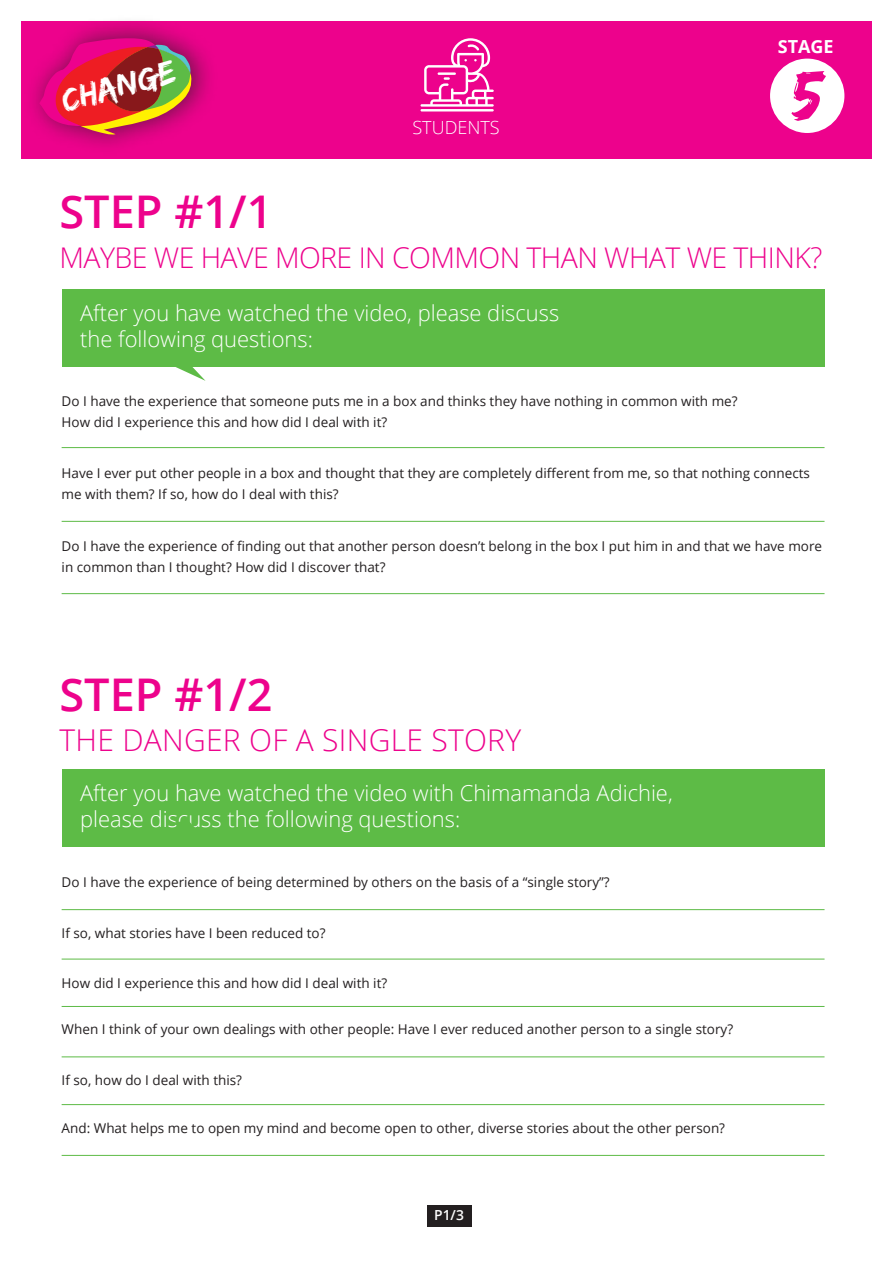
<style>
.page{position:relative;width:893px;height:1263px;background:#fff}
.page>*{position:absolute;margin:0;border:0;box-sizing:border-box;transform-origin:0 0}
.t1{font:71.4px "Edo";color:#ed028c}
.t2{font:600 45px "Open Sans";color:#ed028c}
.t3{font:34.5px "Edo";color:#fff}
.t4{font:300 30px "Open Sans";letter-spacing:.01em;color:#ed028c}
.t5{font:300 28.5px "Open Sans";letter-spacing:-.02em;color:#ed028c}
.t6{font:300 21.9px/26.2px "Open Sans";color:#fff}
.t7{font:300 18px "Open Sans";color:#fff}
.t8{font:700 18px "Open Sans";color:#fff}
.t9{font:600 13.8px "Open Sans";color:#fff}
.t10{font:13.5px/21px "Open Sans";color:#231f20}
</style>
<div class="page">
<div style="left:427px;top:1206px;width:44px;height:21px;background:#231f20"></div>
<div style="left:62px;top:289px;width:762px;height:78px;background:#5dbb46"></div>
<svg style="left:176px;top:367px;width:30px;height:14px"></svg>
<hr style="left:62px;top:447px;width:762px;height:1px;background:#5dbb46">
<hr style="left:62px;top:521px;width:762px;height:1px;background:#5dbb46">
<hr style="left:62px;top:593px;width:762px;height:1px;background:#5dbb46">
<div style="left:62px;top:769px;width:762px;height:77px;background:#5dbb46"></div>
<hr style="left:62px;top:909px;width:762px;height:1px;background:#5dbb46">
<hr style="left:62px;top:959px;width:762px;height:1px;background:#5dbb46">
<hr style="left:62px;top:1056px;width:762px;height:1px;background:#5dbb46">
<hr style="left:62px;top:1104px;width:762px;height:1px;background:#5dbb46">
<hr style="left:62px;top:1155px;width:762px;height:1px;background:#5dbb46">
<hr style="left:62px;top:1006px;width:762px;height:1px;background:#5dbb46">
<div style="left:21px;top:21px;width:851px;height:137px;background:#ed028c"></div>
<div style="left:770px;top:59px;width:74px;height:74px;background:#fff;border-radius:50%"></div>
<div style="left:22px;top:14px;width:197px;height:143px;background:#231f20;opacity:.7"></div>
<svg style="left:39px;top:38px;width:153px;height:98px"></svg>
<hr style="left:420px;top:109px;width:74px;height:3px;background:#fff">
<svg style="left:420px;top:38px;width:74px;height:69px"></svg>
<h3 class="t8" style="left:778px;top:33px;width:57px">STAGE</h3>
<h3 class="t3" style="left:57px;top:82px;width:118px;rotate:-15deg">Change</h3>
<h1 class="t1" style="left:791px;top:53px;width:34px">5</h1>
<h3 class="t7" style="left:412px;top:115px;width:89px">STUDENTS</h3>
<h2 class="t2" style="left:60px;top:181px;width:214px">STEP #1/1</h2>
<h3 class="t5" style="left:60px;top:239px;width:764px">MAYBE WE HAVE MORE IN COMMON THAN WHAT WE THINK?</h3>
<h3 class="t6" style="left:80px;top:299px;width:481px">After you have watched the video, please discuss the following questions:</h3>
<p class="t10" style="left:62px;top:390px;width:677px">Do I have the experience that someone puts me in a box and thinks they have nothing in common with me?<br>How did I experience this and how did I deal with it?</p>
<p class="t10" style="left:62px;top:462px;width:750px">Have I ever put other people in a box and thought that they are completely different from me, so that nothing connects me with them? If so, how do I deal with this?</p>
<p class="t10" style="left:62px;top:535px;width:762px">Do I have the experience of finding out that another person doesn’t belong in the box I put him in and that we have more in common than I thought? How did I discover that?</p>
<h2 class="t2" style="left:60px;top:663px;width:214px">STEP #1/2</h2>
<h3 class="t4" style="left:60px;top:720px;width:463px">THE DANGER OF A SINGLE STORY</h3>
<h3 class="t6" style="left:80px;top:779px;width:594px">After you have watched the video with Chimamanda Adichie, please discuss the following questions:</h3>
<p class="t10" style="left:62px;top:871px;width:550px">Do I have the experience of being determined by others on the basis of a “single story”?</p>
<p class="t10" style="left:62px;top:922px;width:265px">If so, what stories have I been reduced to?</p>
<p class="t10" style="left:62px;top:972px;width:327px">How did I experience this and how did I deal with it?</p>
<p class="t10" style="left:62px;top:1018px;width:673px">When I think of your own dealings with other people: Have I ever reduced another person to a single story?</p>
<p class="t10" style="left:62px;top:1070px;width:182px">If so, how do I deal with this?</p>
<p class="t10" style="left:62px;top:1117px;width:665px">And: What helps me to open my mind and become open to other, diverse stories about the other person?</p>
<p class="t9" style="left:434px;top:1206px;width:31px">P1/3</p>
</div>
